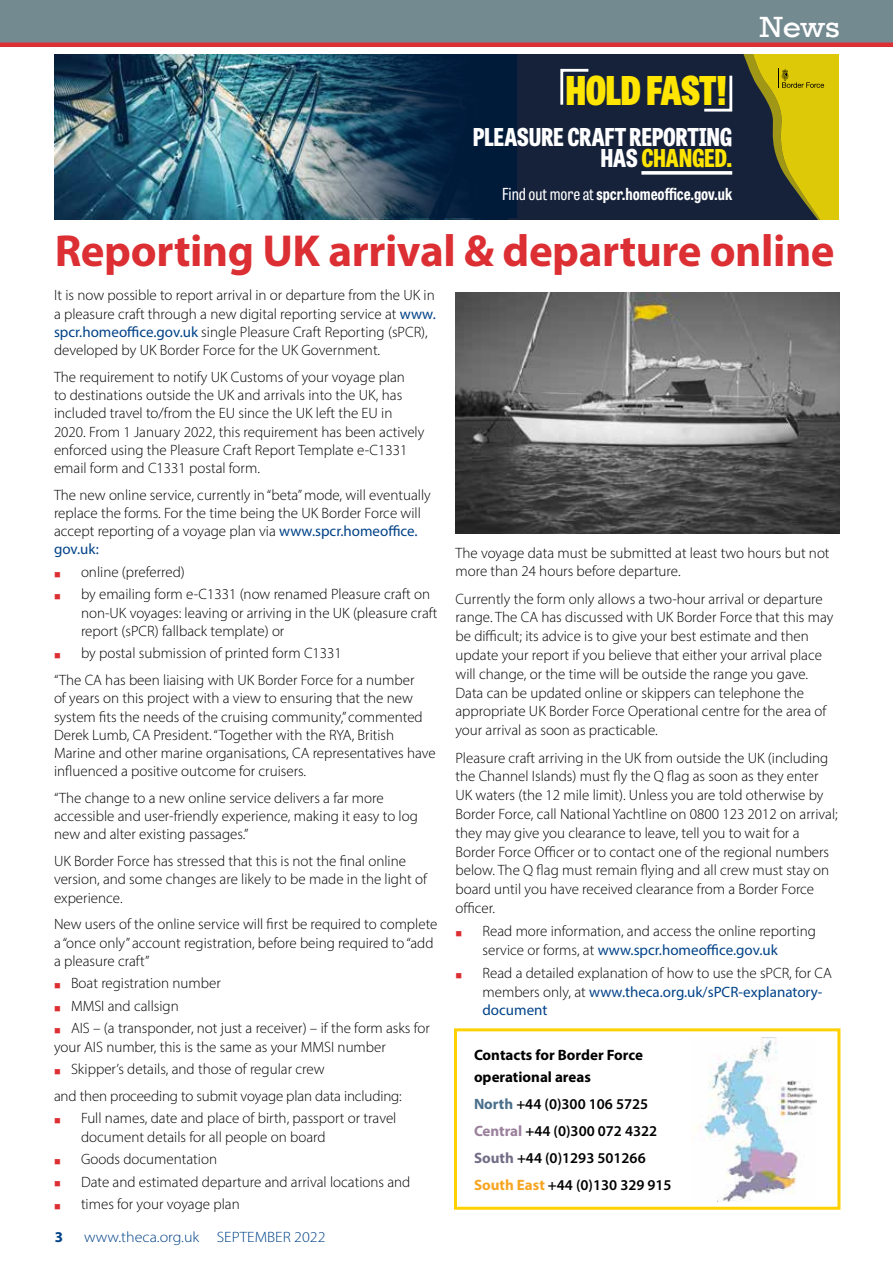
<style>
.page{position:relative;width:893px;height:1263px;background:#fff}
.page>*{position:absolute;margin:0;border:0;box-sizing:border-box;transform-origin:0 0}
.t1{font:700 45px "Myriad Pro";letter-spacing:-.01em;color:#dc2f34}
.t2{font:800 39.6px "Tablet Gothic Condensed";letter-spacing:-.015em;color:#ffe500}
.t3{font:30px "Rockwell";color:#fff;scale:1.07 1}
.t4{font:800 24.6px/21.5px "Tablet Gothic Condensed";letter-spacing:-.01em;color:#fff;text-align:right}
.t5{font:700 16.5px "Tablet Gothic Condensed";color:#fff}
.t6{font:300 15px/18.3px "Myriad Pro";color:#000}
.t7{font:600 15px/26.8px "Myriad Pro";color:#000}
.t8{font:700 15px/22.6px "Myriad Pro";color:#000}
.t9{font:300 15px "Myriad Pro";color:#004288;scale:1.07 1}
.t10{font:700 15px "Myriad Pro";color:#004288}
.s1{color:#ffe500}
.s2{font-weight:400}
.s3{font-weight:400;color:#004288}
.s4{color:#dc2f34}
.s5{font-weight:700;color:#496f8b}
.s6{font-weight:700;color:#9b809c}
.s7{font-weight:700;color:#726c85}
.s8{font-weight:700;color:#f7a520}
</style>
<div class="page">
<div style="left:0;top:0;width:893px;height:43px;background:#748a91"></div>
<hr style="left:0;top:43px;width:893px;height:4px;background:#dc2f34">
<div style="left:454px;top:1028px;width:386px;height:182px;border:3px solid #ffd100"></div>
<img style="left:696px;top:1038px;width:120px;height:163px">
<div style="left:192px;top:54px;width:647px;height:165px;background:#16223a"></div>
<img style="left:54px;top:54px;width:197px;height:165px">
<div style="left:305px;top:54px;width:211px;height:164px;background:#001a3a"></div>
<img style="left:251px;top:54px;width:257px;height:165px">
<svg style="left:641px;top:171px;width:91px;height:4px"></svg>
<svg style="left:560px;top:68px;width:29px;height:37px"></svg>
<svg style="left:704px;top:75px;width:29px;height:37px"></svg>
<svg style="left:743px;top:54px;width:96px;height:165px"></svg>
<img style="left:455px;top:292px;width:385px;height:242px">
<h2 class="t2" style="left:566px;top:61px;width:163px">HOLD FAST!</h2>
<h3 class="t4" style="left:473px;top:124px;width:261px">PLEASURE CRAFT REPORTING<br>HAS <span class="s1">CHANGED.</span></h3>
<h3 class="t3" style="left:760px;top:9px;width:76px">News</h3>
<p class="t5" style="left:502px;top:182px;width:232px"><span class="s2">Find out more at</span> spcr.homeoffice.gov.uk</p>
<h1 class="t1" style="left:55px;top:221px;width:781px">Reporting UK arrival &amp; departure online</h1>
<p class="t6" style="left:54px;top:286px;width:383px">It is now possible to report arrival in or departure from the UK in a pleasure craft through a new digital reporting service at <span class="s3">www. spcr.homeoffice.gov.uk</span> single Pleasure Craft Reporting (sPCR), developed by UK Border Force for the UK Government.</p>
<p class="t6" style="left:54px;top:368px;width:372px">The requirement to notify UK Customs of your voyage plan<br>to destinations outside the UK and arrivals into the UK, has included travel to/from the EU since the UK left the EU in 2020. From 1 January 2022, this requirement has been actively enforced using the Pleasure Craft Report Template e-C1331 email form and C1331 postal form.</p>
<p class="t6" style="left:54px;top:485px;width:378px">The new online service, currently in “beta” mode, will eventually replace the forms. For the time being the UK Border Force will accept reporting of a voyage plan via <span class="s3">www.spcr.homeoffice. gov.uk:</span></p>
<p class="t6" style="left:54px;top:563px;width:132px"><span class="s4">■</span> online (preferred)</p>
<p class="t6" style="left:81px;top:585px;width:358px;text-indent:-27px"><span class="s4">■</span> by emailing form e-C1331 (now renamed Pleasure craft on non-UK voyages: leaving or arriving in the UK (pleasure craft report (sPCR) fallback template) or</p>
<p class="t6" style="left:54px;top:640px;width:362px;line-height:26.7px"><span class="s4">■</span> by postal submission of printed form C1331<br>“The CA has been liaising with UK Border Force for a number</p>
<p class="t6" style="left:54px;top:689px;width:383px">of years on this project with a view to ensuring that the new system fits the needs of the cruising community,” commented Derek Lumb, CA President. “Together with the RYA, British Marine and other marine organisations, CA representatives have influenced a positive outcome for cruisers.</p>
<p class="t6" style="left:54px;top:789px;width:365px">“The change to a new online service delivers a far more accessible and user-friendly experience, making it easy to log new and alter existing passages.”</p>
<p class="t6" style="left:54px;top:852px;width:374px">UK Border Force has stressed that this is not the final online version, and some changes are likely to be made in the light of experience.</p>
<p class="t6" style="left:54px;top:915px;width:385px">New users of the online service will first be required to complete a “once only” account registration, before being required to “add a pleasure craft”</p>
<p class="t6" style="left:54px;top:974px;width:168px"><span class="s4">■</span> Boat registration number</p>
<p class="t6" style="left:54px;top:996px;width:126px"><span class="s4">■</span> MMSI and callsign</p>
<p class="t6" style="left:54px;top:1019px;width:377px"><span class="s4">■</span> AIS – (a transponder, not just a receiver) – if the form asks for your AIS number, this is the same as your MMSI number</p>
<p class="t6" style="left:54px;top:1055px;width:349px;line-height:26.7px"><span class="s4">■</span> Skipper’s details, and those of regular crew<br>and then proceeding to submit voyage plan data including:</p>
<p class="t6" style="left:81px;top:1109px;width:317px;text-indent:-27px"><span class="s4">■</span> Full names, date and place of birth, passport or travel document details for all people on board</p>
<p class="t6" style="left:54px;top:1150px;width:165px"><span class="s4">■</span> Goods documentation</p>
<p class="t6" style="left:54px;top:1172px;width:358px"><span class="s4">■</span> Date and estimated departure and arrival locations and</p>
<p class="t6" style="left:54px;top:1195px;width:187px"><span class="s4">■</span> times for your voyage plan</p>
<p class="t10" style="left:55px;top:1227px;width:10px">3</p>
<p class="t9" style="left:84px;top:1227px;width:227px">www.theca.org.uk SEPTEMBER 2022</p>
<p class="t6" style="left:455px;top:543px;width:376px;line-height:18.8px">The voyage data must be submitted at least two hours but not more than 24 hours before departure.</p>
<p class="t6" style="left:455px;top:589px;width:379px;line-height:18.8px">Currently the form only allows a two-hour arrival or departure range. The CA has discussed with UK Border Force that this may be difficult; its advice is to give your best estimate and then update your report if you believe that either your arrival place will change, or the time will be outside the range you gave.<br>Data can be updated online or skippers can telephone the appropriate UK Border Force Operational centre for the area of your arrival as soon as practicable.</p>
<p class="t6" style="left:455px;top:748px;width:384px;line-height:18.8px">Pleasure craft arriving in the UK from outside the UK (including the Channel Islands) must fly the Q flag as soon as they enter UK waters (the 12 mile limit). Unless you are told otherwise by Border Force, call National Yachtline on 0800 123 2012 on arrival; they may give you clearance to leave, tell you to wait for a Border Force Officer or to contact one of the regional numbers below. The Q flag must remain flying and all crew must stay on board until you have received clearance from a Border Force officer.</p>
<p class="t6" style="left:482px;top:921px;width:335px;line-height:18.8px;text-indent:-27px"><span class="s4">■</span> Read more information, and access the online reporting service or forms, at <span class="s3">www.spcr.homeoffice.gov.uk</span></p>
<p class="t6" style="left:482px;top:963px;width:351px;line-height:18.8px;text-indent:-27px"><span class="s4">■</span> Read a detailed explanation of how to use the sPCR, for CA members only, at <span class="s3">www.theca.org.uk/sPCR-explanatory&shy;document</span></p>
<p class="t8" style="left:474px;top:1043px;width:171px">Contacts for Border Force operational areas</p>
<p class="t7" style="left:474px;top:1090px;width:199px"><span class="s5">North</span> +44 (0)300 106 5725<br><span class="s6">Central</span> +44 (0)300 072 4322<br><span class="s7">South</span> +44 (0)1293 501266<br><span class="s8">South East</span> +44 (0)130 329 915</p>
</div>
